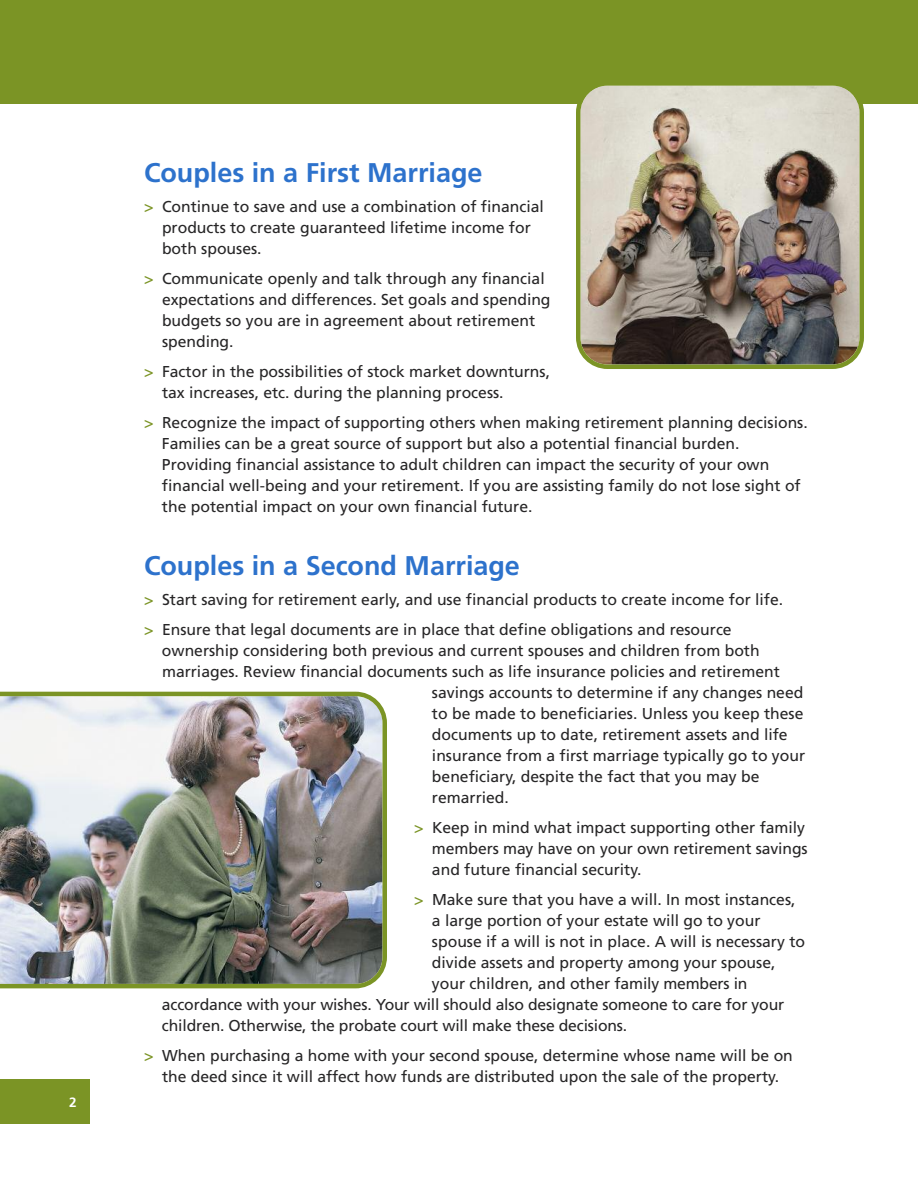
<style>
.page{position:relative;width:918px;height:1188px;background:#fff}
.page>*{position:absolute;margin:0;border:0;box-sizing:border-box;transform-origin:0 0}
.t1{font:700 27px "Frutiger";color:#2d72cc}
.t2{font:15.75px/21px "Frutiger";color:#272627}
.t3{font:700 13.5px "Frutiger";color:#fff}
.s1{color:#7b9425}
</style>
<div class="page">
<img style="left:0;top:692px;width:387px;height:296px">
<div style="left:0;top:1079px;width:90px;height:45px;background:#7b9425"></div>
<div style="left:0;top:0;width:918px;height:103px;background:#7b9425"></div>
<img style="left:576px;top:85px;width:288px;height:284px">
<p class="t3" style="left:69px;top:1096px;width:9px">2</p>
<h1 class="t1" style="left:144px;top:162px;width:340px">Couples in a First Marriage</h1>
<p class="t2" style="left:162px;top:197px;width:383px;text-indent:-18px"><span class="s1">&gt;</span> Continue to save and use a combination of financial products to create guaranteed lifetime income for both spouses.</p>
<p class="t2" style="left:162px;top:269px;width:390px;text-indent:-18px"><span class="s1">&gt;</span> Communicate openly and talk through any financial expectations and differences. Set goals and spending budgets so you are in agreement about retirement spending.</p>
<p class="t2" style="left:162px;top:362px;width:390px;text-indent:-18px"><span class="s1">&gt;</span> Factor in the possibilities of stock market downturns, tax increases, etc. during the planning process.</p>
<p class="t2" style="left:162px;top:413px;width:647px;text-indent:-18px"><span class="s1">&gt;</span> Recognize the impact of supporting others when making retirement planning decisions.<br>Families can be a great source of support but also a potential financial burden.<br>Providing financial assistance to adult children can impact the security of your own financial well-being and your retirement. If you are assisting family do not lose sight of the potential impact on your own financial future.</p>
<h1 class="t1" style="left:144px;top:555px;width:377px">Couples in a Second Marriage</h1>
<p class="t2" style="left:144px;top:586px;width:641px;line-height:30px"><span class="s1">&gt;</span> Start saving for retirement early, and use financial products to create income for life. <span class="s1">&gt;</span> Ensure that legal documents are in place that define obligations and resource</p>
<p class="t2" style="left:162px;top:641px;width:599px">ownership considering both previous and current spouses and children from both</p>
<p class="t2" style="left:162px;top:662px;width:619px">marriages. Review financial documents such as life insurance policies and retirement</p>
<p class="t2" style="left:432px;top:683px;width:373px">savings accounts to determine if any changes need</p>
<p class="t2" style="left:432px;top:704px;width:373px">to be made to beneficiaries. Unless you keep these</p>
<p class="t2" style="left:432px;top:725px;width:357px">documents up to date, retirement assets and life</p>
<p class="t2" style="left:432px;top:746px;width:375px">insurance from a first marriage typically go to your</p>
<p class="t2" style="left:432px;top:767px;width:329px">beneficiary, despite the fact that you may be</p>
<p class="t2" style="left:432px;top:788px;width:78px">remarried.</p>
<p class="t2" style="left:432px;top:818px;width:377px;text-indent:-18px"><span class="s1">&gt;</span> Keep in mind what impact supporting other family members may have on your own retirement savings and future financial security.</p>
<p class="t2" style="left:414px;top:890px;width:383px"><span class="s1">&gt;</span> Make sure that you have a will. In most instances,</p>
<p class="t2" style="left:432px;top:911px;width:330px">a large portion of your estate will go to your</p>
<p class="t2" style="left:432px;top:932px;width:375px">spouse if a will is not in place. A will is necessary to</p>
<p class="t2" style="left:432px;top:953px;width:345px">divide assets and property among your spouse,</p>
<p class="t2" style="left:432px;top:974px;width:317px">your children, and other family members in</p>
<p class="t2" style="left:162px;top:995px;width:624px">accordance with your wishes. Your will should also designate someone to care for your</p>
<p class="t2" style="left:162px;top:1016px;width:467px">children. Otherwise, the probate court will make these decisions.</p>
<p class="t2" style="left:144px;top:1046px;width:650px;text-align:center"><span class="s1">&gt;</span> When purchasing a home with your second spouse, determine whose name will be on the deed since it will affect how funds are distributed upon the sale of the property.</p>
</div>
